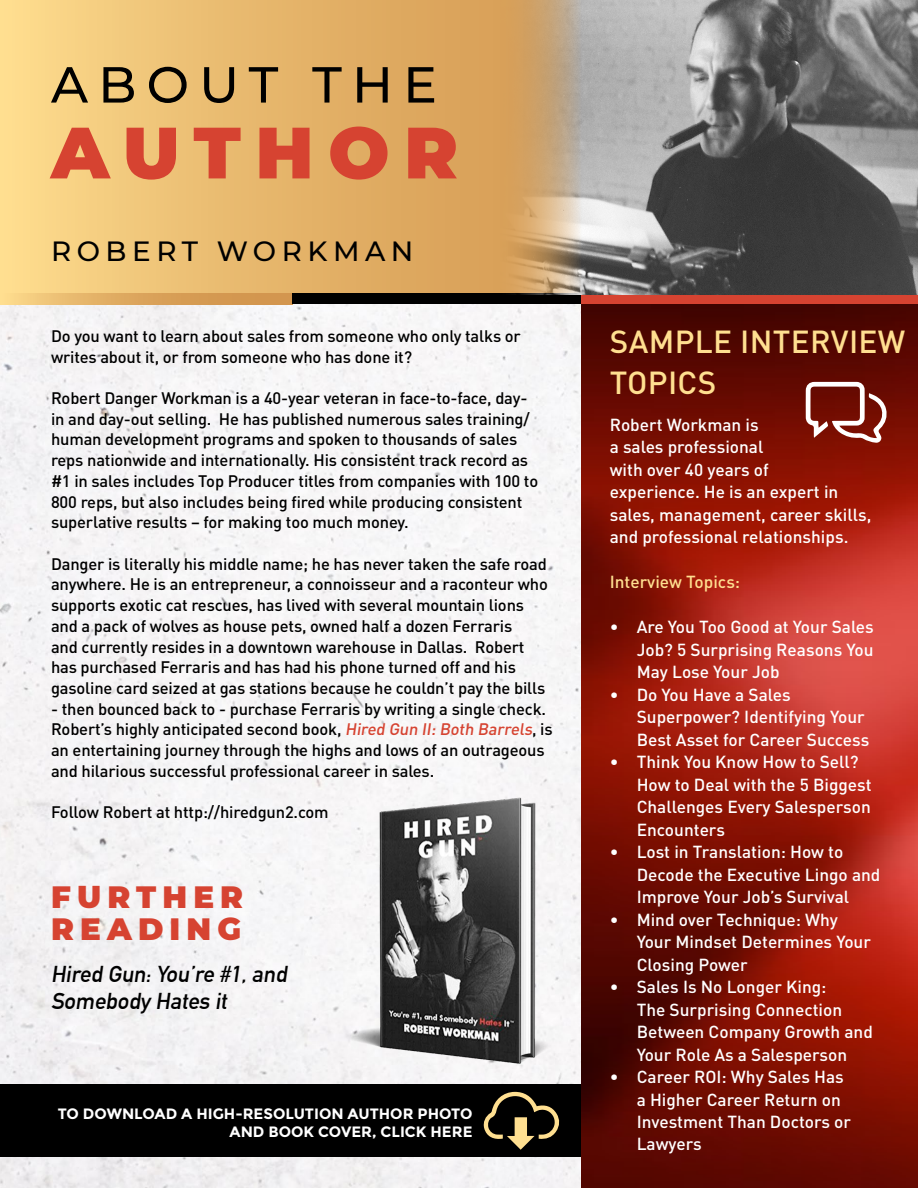
<style>
.page{position:relative;width:918px;height:1188px;background:#fff}
.page>*{position:absolute;margin:0;border:0;box-sizing:border-box;transform-origin:0 0}
.t1{font:900 72.45px "Montserrat";letter-spacing:.2em;color:#d64331}
.t2{font:500 50.55px "Montserrat";letter-spacing:.2em;color:#000}
.t3{font:500 31.5px/40.5px "DIN Pro";letter-spacing:.01em;color:#ffdf90}
.t4{font:900 30.75px/32.2px "Montserrat";letter-spacing:.2em;color:#d64331}
.t5{font:500 27.75px "Montserrat";letter-spacing:.2em;color:#000}
.t6{font:700 22.5px/27px "DIN Alternate";color:#000}
.t7{font:500 17.25px/22.5px "DIN Pro";color:#fff}
.t8{font:500 17.25px "DIN Pro";color:#ffdf90}
.t9{font:500 16.5px/20.7px "DIN Pro";letter-spacing:-.01em;color:#000}
.t10{font:700 15px/18px "Montserrat";color:#fff;text-align:right}
.s1{color:#d64331}
</style>
<div class="page">
<div style="left:0;top:304px;width:581px;height:884px;background:#f6f5f6"></div>
<div style="left:0;top:1084px;width:581px;height:72px;background:#000"></div>
<img style="left:581px;top:304px;width:337px;height:884px">
<img style="left:0;top:304px;width:2px;height:38px">
<svg style="left:0;top:0;width:494px;height:294px;background:#e9bb70"></svg>
<svg style="left:0;top:294px;width:292px;height:10px;background:#dfab61"></svg>
<div style="left:581px;top:293px;width:337px;height:11px;background:#d64331"></div>
<div style="left:292px;top:294px;width:289px;height:10px;background:#000"></div>
<svg style="left:483px;top:1092px;width:77px;height:58px"></svg>
<svg style="left:806px;top:382px;width:82px;height:61px"></svg>
<img style="left:494px;top:0;width:424px;height:295px">
<img style="left:324px;top:778px;width:255px;height:306px">
<h2 class="t2" style="left:51px;top:49px;width:387px">ABOUT THE</h2>
<h1 class="t1" style="left:51px;top:98px;width:409px">AUTHOR</h1>
<h3 class="t5" style="left:51px;top:232px;width:364px">R OBERT WORKMAN</h3>
<p class="t9" style="left:51px;top:325px;width:471px">Do you want to learn about sales from someone who only talks or writes about it, or from someone who has done it?</p>
<p class="t9" style="left:51px;top:387px;width:489px">Robert Danger Workman is a 40-year veteran in face-to-face, day&shy;in and day-out selling. He has published numerous sales training/ human development programs and spoken to thousands of sales reps nationwide and internationally. His consistent track record as #1 in sales includes Top Producer titles from companies with 100 to 800 reps, but also includes being fired while producing consistent superlative results – for making too much money.</p>
<p class="t9" style="left:51px;top:553px;width:498px">Danger is literally his middle name; he has never taken the safe road anywhere. He is an entrepreneur, a connoisseur and a raconteur who supports exotic cat rescues, has lived with several mountain lions and a pack of wolves as house pets, owned half a dozen Ferraris<br>and currently resides in a downtown warehouse in Dallas. Robert has purchased Ferraris and has had his phone turned off and his gasoline card seized at gas stations because he couldn’t pay the bills</p>
<p class="t9" style="left:51px;top:698px;width:503px">- then bounced back to - purchase Ferraris by writing a single check.<br>Robert’s highly anticipated second book, <span class="s1">Hired Gun II:Both Barrels</span>, is an entertaining journey through the highs and lows of an outrageous and hilarious successful professional career in sales.</p>
<p class="t9" style="left:51px;top:801px;width:279px">Follow Robert at http://hiredgun2.com</p>
<h3 class="t4" style="left:51px;top:879px;width:194px">FURTHER<br>READING</h3>
<h3 class="t6" style="left:51px;top:959px;width:242px">Hired Gun:You’re #1,and<br>Somebody Hates it</h3>
<p class="t10" style="left:58px;top:1105px;width:416px">TO DOWNLOAD A HIGH-RESOLUTION AUTHOR PHOTO<br>AND BOOK COVER, CLICK HERE</p>
<h3 class="t3" style="left:610px;top:321px;width:293px">Sample I nterview<br>Topics</h3>
<p class="t7" style="left:610px;top:412px;width:263px">Robert Workman is<br>a sales professional<br>with over 40 years of<br>experience. He is an expert in sales, management, career skills, and professional relationships.</p>
<p class="t8" style="left:610px;top:570px;width:132px">I nterview Topics:</p>
<p class="t7" style="left:637px;top:615px;width:239px;text-align:justify;text-indent:-27px">• Are You Too Good at Your Sales Job? 5 Surprising Reasons You May Lose Your Job</p>
<p class="t7" style="left:637px;top:682px;width:234px;text-indent:-27px">• Do You Have a Sales<br>Superpower? Identifying Your<br>Best Asset for Career Success</p>
<p class="t7" style="left:637px;top:750px;width:236px;text-indent:-27px">• Think You Know How to Sell?<br>How to Deal with the 5 Biggest<br>Challenges Every Salesperson<br>Encounters</p>
<p class="t7" style="left:637px;top:840px;width:245px;text-indent:-27px">• Lost in Translation: How to<br>Decode the Executive Lingo and<br>I mprove Your Job’s Survival</p>
<p class="t7" style="left:637px;top:907px;width:236px;text-indent:-27px">• M ind over Technique: Why<br>Your M indset Determines Your<br>Closing Power</p>
<p class="t7" style="left:637px;top:975px;width:238px;text-indent:-27px">• Sales Is No Longer King:<br>The Surprising Connection<br>Between Company Growth and<br>Your Role As a Salesperson</p>
<p class="t7" style="left:637px;top:1065px;width:216px;text-indent:-27px">• Career ROI : Why Sales Has a Higher Career Return on<br>I nvestment Than Doctors or<br>Lawyers</p>
</div>
